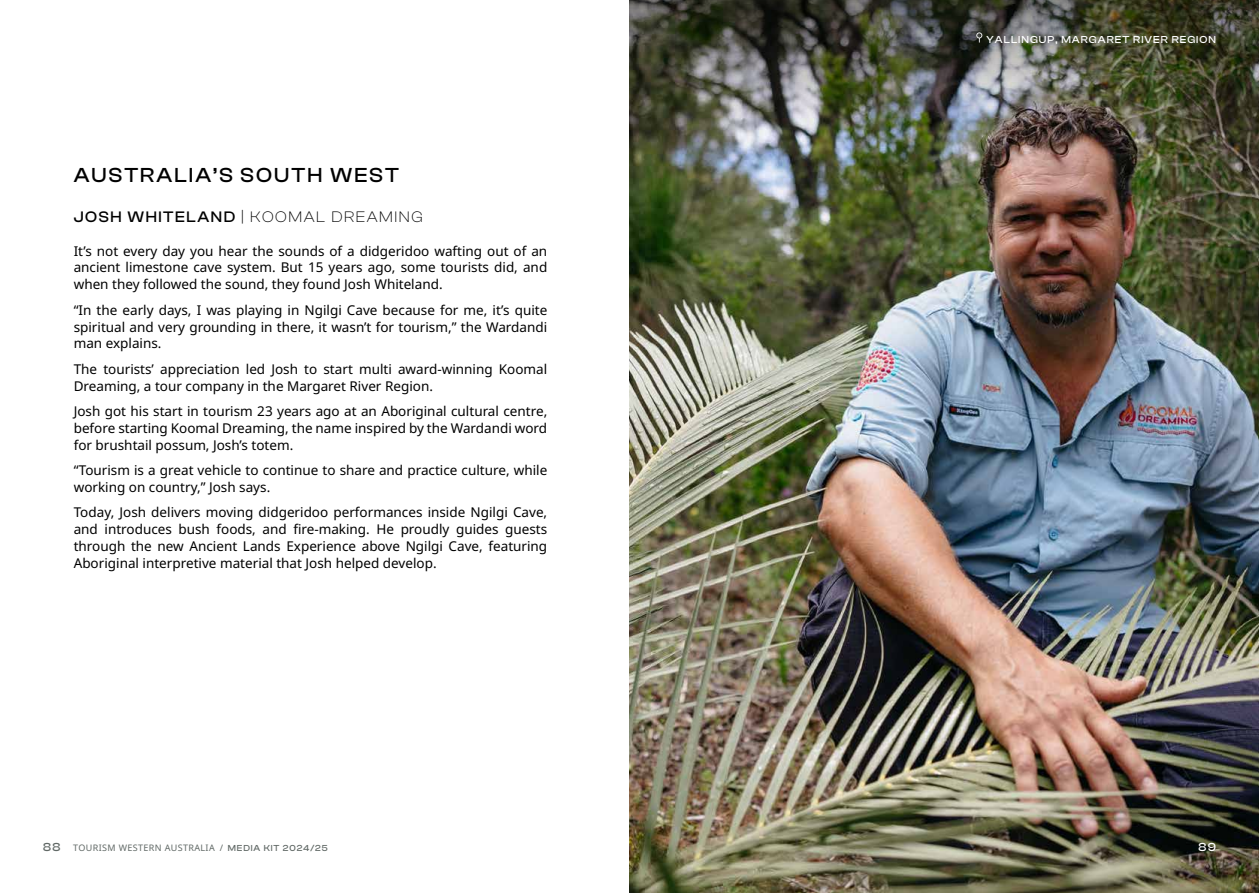
<style>
.page{position:relative;width:1259px;height:893px;background:#fff}
.page>*{position:absolute;margin:0;border:0;box-sizing:border-box;transform-origin:0 0}
.t1{font:500 21px "Clash Display";letter-spacing:.1em;color:#000}
.t2{font:300 15.75px "Clash Display";letter-spacing:.1em;color:#000}
.t3{font:13.5px/16.8px "Noto Sans";color:#000;text-align:justify}
.t4{font:500 12px "Clash Display";color:#fff}
.t5{font:500 10.5px "Clash Display";letter-spacing:.1em;color:#fff}
.t6{font:9px "Noto Sans";letter-spacing:.04em;color:#616966}
.s1{font-weight:500}
.s2{font-family:"Clash Display";font-weight:500;font-size:12px}
.s3{font-family:"Clash Display";font-weight:500}
</style>
<div class="page">
<img style="left:629px;top:134px;width:630px;height:759px">
<img style="left:629px;top:0;width:630px;height:134px">
<svg style="left:976px;top:32px;width:6px;height:11px"></svg>
<h1 class="t1" style="left:74px;top:164px;width:327px">AUSTRALIA’S SOUTH WEST</h1>
<p class="t2" style="left:74px;top:208px;width:350px"><span class="s1">JOSH WHITELAND</span> | KOOMAL DREAMING</p>
<p class="t3" style="left:74px;top:242px;width:475px">It’s not every day you hear the sounds of a didgeridoo wafting out of an ancient limestone cave system. But 15 years ago, some tourists did, and when they followed the sound, they found Josh Whiteland.</p>
<p class="t3" style="left:74px;top:302px;width:475px">“In the early days, I was playing in Ngilgi Cave because for me, it’s quite spiritual and very grounding in there, it wasn’t for tourism,” the Wardandi man explains.</p>
<p class="t3" style="left:74px;top:361px;width:475px">The tourists’ appreciation led Josh to start multi award-winning Koomal<br>Dreaming, a tour company in the Margaret River Region.</p>
<p class="t3" style="left:74px;top:403px;width:475px">Josh got his start in tourism 23 years ago at an Aboriginal cultural centre, before starting Koomal Dreaming, the name inspired by the Wardandi word for brushtail possum, Josh’s totem.</p>
<p class="t3" style="left:74px;top:462px;width:475px">“Tourism is a great vehicle to continue to share and practice culture, while working on country,” Josh says.</p>
<p class="t3" style="left:74px;top:504px;width:475px">Today, Josh delivers moving didgeridoo performances inside Ngilgi Cave, and introduces bush foods, and fire-making. He proudly guides guests through the new Ancient Lands Experience above Ngilgi Cave, featuring Aboriginal interpretive material that Josh helped develop.</p>
<p class="t5" style="left:986px;top:33px;width:231px">YALLINGUP, MARGARET RIVER REGION</p>
<p class="t6" style="left:43px;top:843px;width:286px"><span class="s2">88</span> TOURISM WESTERN AUSTRALIA / <span class="s3">MEDIA KIT 2024/25</span></p>
<p class="t4" style="left:1198px;top:841px;width:19px">89</p>
</div>
